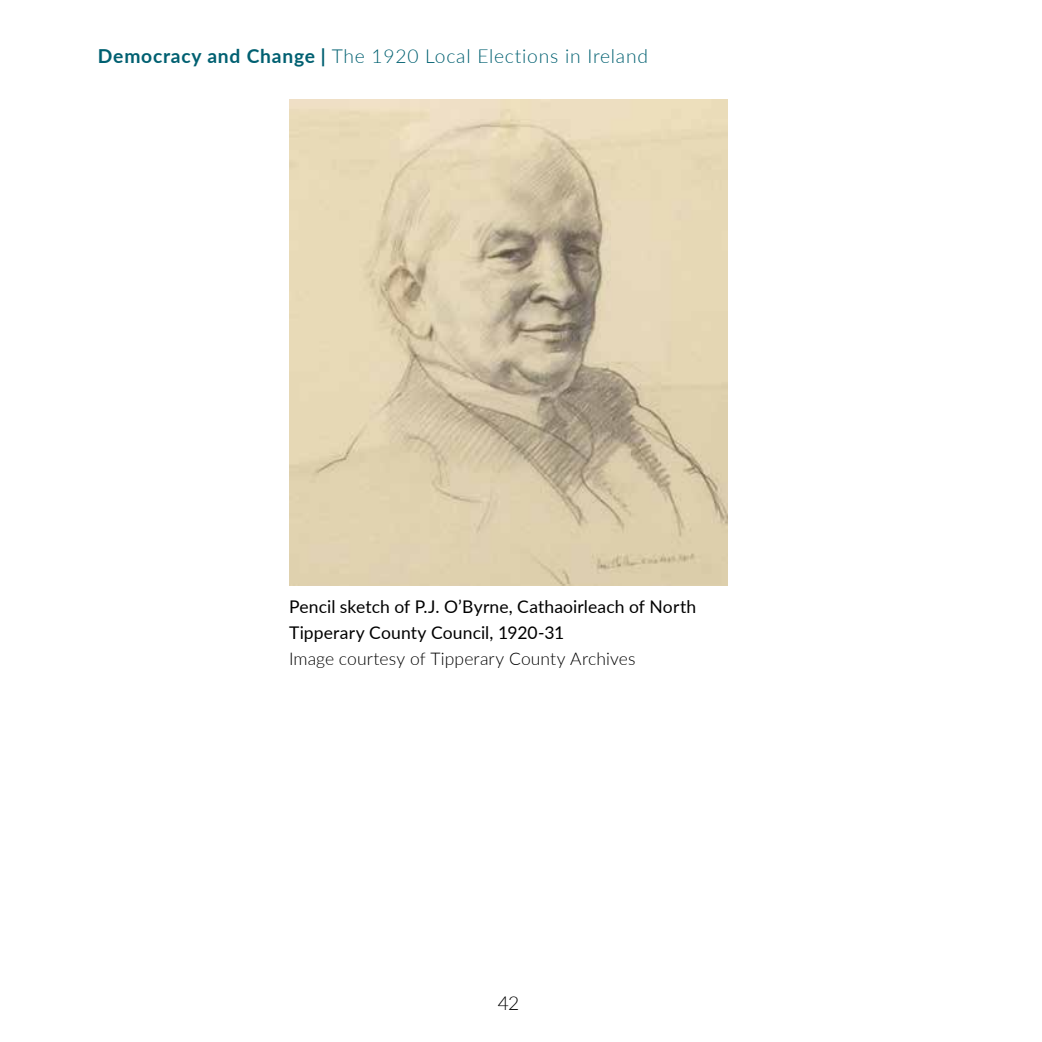
<style>
.page{position:relative;width:1042px;height:1042px;background:#fff}
.page>*{position:absolute;margin:0;border:0;box-sizing:border-box;transform-origin:0 0}
.t1{font:300 19.25px "Lato";letter-spacing:.04em;color:#006071}
.t2{font:300 19.25px "Lato";color:#000}
.t3{font:17.5px/26.2px "Lato";letter-spacing:.005em;color:#000}
.t4{font:300 17.5px "Lato";letter-spacing:.005em;color:#000}
.s1{font-weight:700}
</style>
<div class="page">
<img style="left:289px;top:99px;width:438px;height:486px">
<p class="t1" style="left:98px;top:43px;width:551px"><span class="s1">Democracy and Change</span> The 1920 Local Elections in Ireland</p>
<p class="t3" style="left:289px;top:592px;width:409px">Pencil sketch of P.J. O’Byrne, Cathaoirleach of North<br>Tipperary County Council, 1920-31</p>
<p class="t4" style="left:289px;top:647px;width:348px">Image courtesy of Tipperary County Archives</p>
<p class="t2" style="left:498px;top:989px;width:23px">42</p>
</div>
